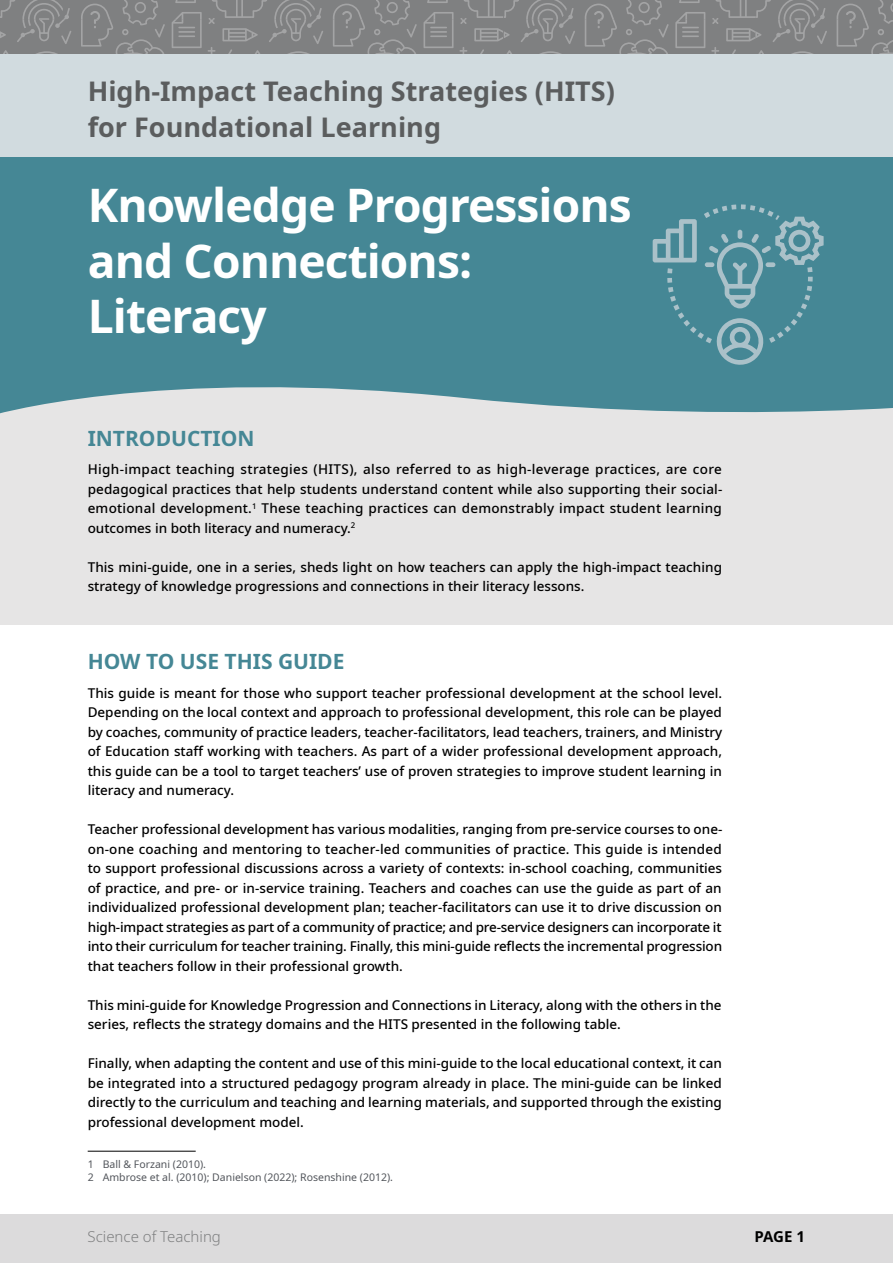
<style>
.page{position:relative;width:893px;height:1263px;background:#fff}
.page>*{position:absolute;margin:0;border:0;box-sizing:border-box;transform-origin:0 0}
.EF_Headline_1{font:700 46.2px/55.5px "Noto Sans";letter-spacing:-.02em;color:#fff}
.EF_Headline_1-2{font:700 27px/36px "Noto Sans";color:#5b5d5e}
.H2new{font:700 21px "Noto Sans";color:#458795}
.t1{font:300 15px "Noto Sans";color:#7f8081}
.t2{font:700 15px "Noto Sans";color:#000}
.Body{font:500 13.5px/19.5px "Noto Sans";color:#000;text-align:justify}
.Footnote_text{font:10.5px "Noto Sans";color:#52555b}
</style>
<div class="page">
<div style="left:0;top:1214px;width:893px;height:49px;background:#dcdbdc"></div>
<div style="left:0;top:285px;width:893px;height:340px;background:#e6e5e5"></div>
<div style="left:0;top:157px;width:893px;height:257px;background:#458795"></div>
<div style="left:0;top:53px;width:893px;height:104px;background:#d1dbdf"></div>
<svg style="left:0;top:0;width:893px;height:54px;background:#848586"></svg>
<hr style="left:88px;top:1151px;width:108px;height:1px;background:#000">
<svg style="left:653px;top:204px;width:171px;height:163px;background:#56919e"></svg>
<p class="EF_Headline_1-2" style="left:88px;top:74px;width:529px">High-Impact Teaching Strategies (HITS) for Foundational Learning</p>
<p class="EF_Headline_1" style="left:88px;top:179px;width:545px">Knowledge Progressions and Connections:<br>Literacy</p>
<p class="H2new" style="left:88px;top:423px;width:168px">INTRODUCTION</p>
<p class="Body" style="left:88px;top:460px;width:636px">High-impact teaching strategies (HITS), also referred to as high-leverage practices, are core pedagogical practices that help students understand content while also supporting their social&shy;emotional development.<sup>1</sup> These teaching practices can demonstrably impact student learning outcomes in both literacy and numeracy.<sup>2</sup></p>
<p class="Body" style="left:88px;top:557px;width:636px">This mini-guide, one in a series, sheds light on how teachers can apply the high-impact teaching strategy of knowledge progressions and connections in their literacy lessons.</p>
<p class="H2new" style="left:88px;top:647px;width:258px">HOW TO USE THIS GUIDE</p>
<p class="Body" style="left:88px;top:683px;width:636px">This guide is meant for those who support teacher professional development at the school level.<br>Depending on the local context and approach to professional development, this role can be played by coaches, community of practice leaders, teacher-facilitators, lead teachers, trainers, and Ministry of Education staff working with teachers. As part of a wider professional development approach, this guide can be a tool to target teachers’ use of proven strategies to improve student learning in literacy and numeracy.</p>
<p class="Body" style="left:88px;top:820px;width:636px">Teacher professional development has various modalities, ranging from pre-service courses to one&shy;on-one coaching and mentoring to teacher-led communities of practice. This guide is intended to support professional discussions across a variety of contexts: in-school coaching, communities of practice, and pre- or in-service training. Teachers and coaches can use the guide as part of an individualized professional development plan; teacher-facilitators can use it to drive discussion on high-impact strategies as part of a community of practice; and pre-service designers can incorporate it into their curriculum for teacher training. Finally, this mini-guide reflects the incremental progression that teachers follow in their professional growth.</p>
<p class="Body" style="left:88px;top:995px;width:635px">This mini-guide for Knowledge Progression and Connections in Literacy, along with the others in the series, reflects the strategy domains and the HITS presented in the following table.</p>
<p class="Body" style="left:88px;top:1054px;width:636px">Finally, when adapting the content and use of this mini-guide to the local educational context, it can be integrated into a structured pedagogy program already in place. The mini-guide can be linked directly to the curriculum and teaching and learning materials, and supported through the existing professional development model.</p>
<p class="Footnote_text" style="left:88px;top:1157px;width:120px">1 Ball &amp; Forzani (2010).</p>
<p class="Footnote_text" style="left:88px;top:1170px;width:307px">2 Ambrose et al. (2010); Danielson (2022); Rosenshine (2012).</p>
<p class="t1" style="left:88px;top:1226px;width:135px">Science of Teaching</p>
<p class="t2" style="left:754px;top:1226px;width:52px">PAGE 1</p>
</div>
